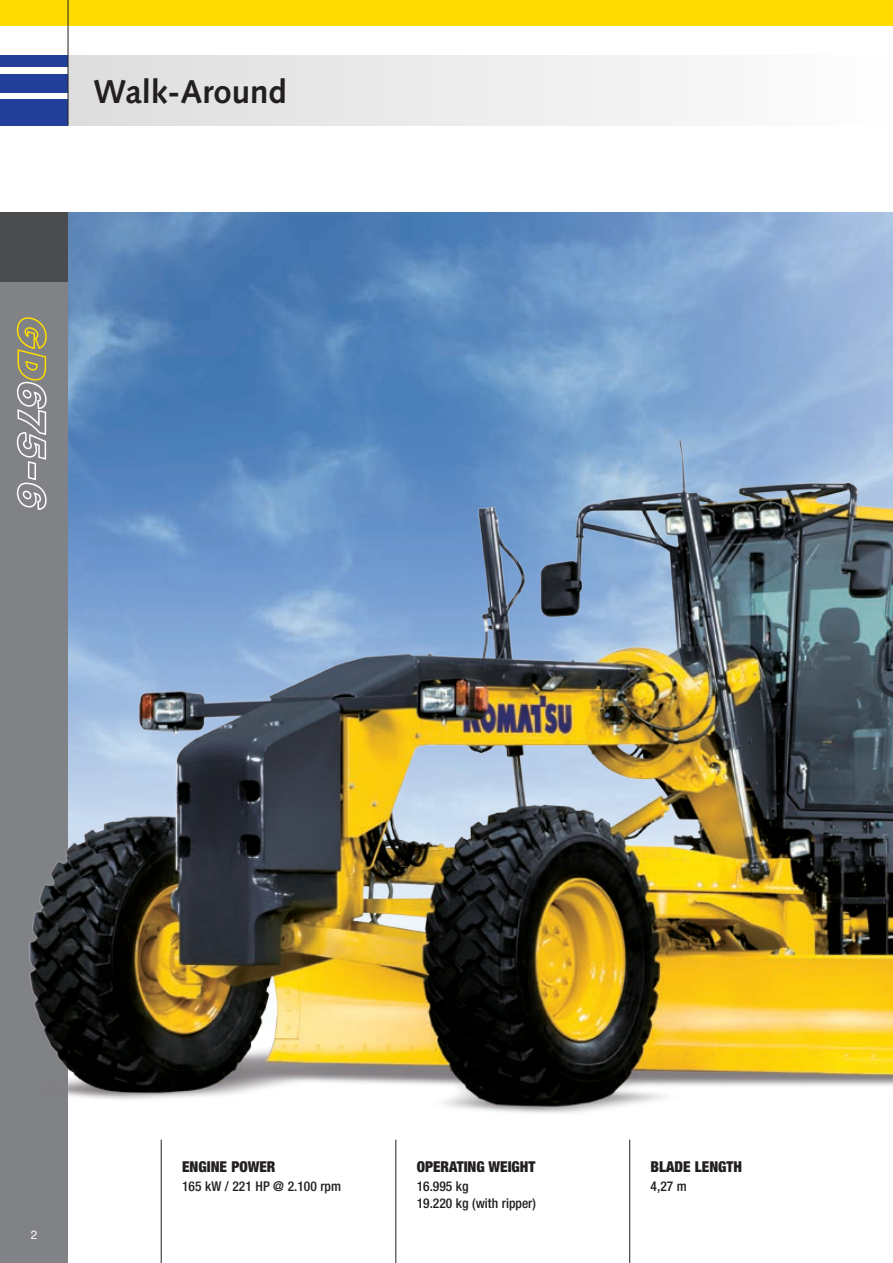
<style>
.page{position:relative;width:893px;height:1263px;background:#fff}
.page>*{position:absolute;margin:0;border:0;box-sizing:border-box;transform-origin:0 0}
.t1{font:700 33px "Syntax LTCE";color:#231f20}
.t2{font:900 condensed 15px "Helvetica Neue LT Pro";color:#231f20}
.t3{font:500 condensed 13.5px/16.5px "Helvetica Neue LT Pro";color:#231f20}
.t4{font:12px "Helvetica Neue LT Pro";color:#fff}
</style>
<div class="page">
<img style="left:68px;top:213px;width:825px;height:996px">
<div style="left:0;top:213px;width:68px;height:1050px;background:#808285"></div>
<div style="left:0;top:99px;width:68px;height:26px;background:#223f99"></div>
<div style="left:0;top:74px;width:68px;height:18px;background:#223f99"></div>
<div style="left:0;top:55px;width:68px;height:12px;background:#223f99"></div>
<div style="left:0;top:0;width:893px;height:26px;background:#ffdc01"></div>
<div style="left:0;top:213px;width:68px;height:69px;background:#4b4c4d"></div>
<div style="left:68px;top:55px;width:825px;height:70px;background:linear-gradient(to right,#ddddde,#fdfdfe)"></div>
<hr style="left:68px;top:0;width:1px;height:125px;background:#231f20">
<img style="left:29px;top:412px;width:864px;height:722px">
<svg style="left:16px;top:317px;width:32px;height:298px"></svg>
<hr style="left:395px;top:1140px;width:1px;height:123px;background:#231f20">
<hr style="left:161px;top:1140px;width:1px;height:123px;background:#231f20">
<hr style="left:629px;top:1140px;width:1px;height:123px;background:#231f20">
<h1 class="t1" style="left:94px;top:73px;width:195px">Walk-Around</h1>
<p class="t4" style="left:31px;top:1227px;width:8px">2</p>
<p class="t2" style="left:182px;top:1157px;width:95px">ENGINE POWER</p>
<p class="t3" style="left:182px;top:1178px;width:161px">165 kW / 221 HP @ 2.100 rpm</p>
<p class="t2" style="left:417px;top:1157px;width:120px">OPERATING WEIGHT</p>
<p class="t3" style="left:417px;top:1178px;width:121px">16.995 kg<br>19.220 kg (with ripper)</p>
<p class="t2" style="left:651px;top:1157px;width:93px">BLADE LENGTH</p>
<p class="t3" style="left:651px;top:1178px;width:38px">4,27 m</p>
</div>
